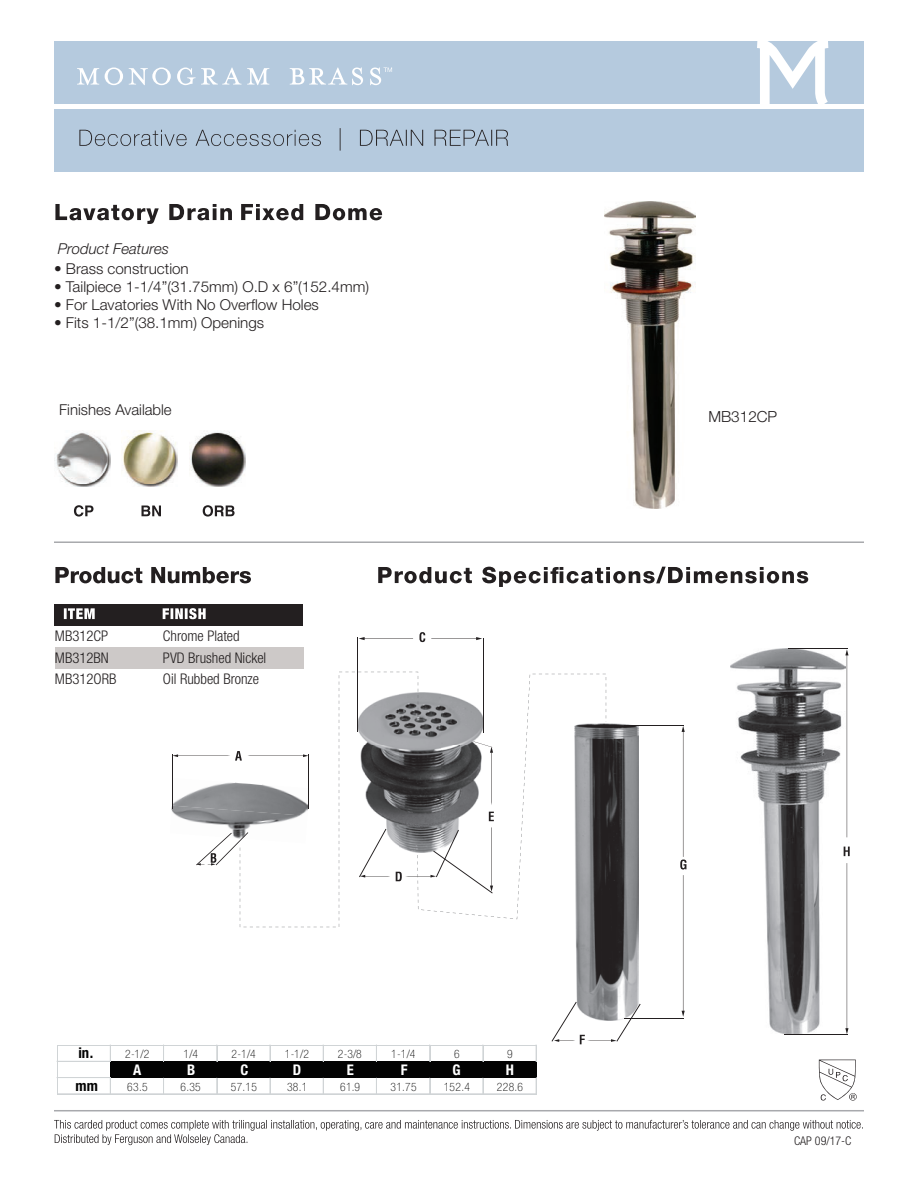
<style>
.page{position:relative;width:918px;height:1188px;background:#fff}
.page>*{position:absolute;margin:0;border:0;box-sizing:border-box;transform-origin:0 0}
.t1{font:300 15.3px "Helvetica Neue LT Std";color:#231f20}
.t2{font:300 15px "Helvetica Neue LT Std";color:#231f20}
.t3{font:italic 300 15px "Helvetica Neue LT Std";color:#231f20}
.t4{font:300 condensed 14.7px "Helvetica Neue LT Std";color:#231f20}
.t5{font:700 condensed 14.7px "Helvetica Neue LT Std";color:#fff}
.t6{font:700 condensed 14.7px "Helvetica Neue LT Std";color:#030303}
.t7{font:300 condensed 12px "Helvetica Neue LT Pro";color:#231f20}
.t8{font:100 condensed 11.55px "Helvetica Neue LT Std";letter-spacing:.03em;color:#030303}
.s1{font-weight:700;font-size:14.7px}
</style>
<div class="page">
<img style="left:730px;top:648px;width:115px;height:386px">
<img style="left:173px;top:782px;width:67px;height:24px">
<img style="left:171px;top:806px;width:69px;height:26px">
<img style="left:575px;top:723px;width:64px;height:279px">
<hr style="left:784px;top:1034px;width:64px;height:1px;background:#231f20">
<hr style="left:788px;top:648px;width:60px;height:1px;background:#231f20">
<svg style="left:845px;top:649px;width:4px;height:188px"></svg>
<svg style="left:845px;top:863px;width:4px;height:171px"></svg>
<svg style="left:680px;top:726px;width:7px;height:291px"></svg>
<svg style="left:844px;top:847px;width:6px;height:9px"></svg>
<svg style="left:552px;top:1002px;width:89px;height:42px"></svg>
<hr style="left:625px;top:725px;width:59px;height:1px;background:#231f20">
<hr style="left:624px;top:1018px;width:60px;height:1px;background:#231f20">
<svg style="left:359px;top:637px;width:54px;height:3px"></svg>
<svg style="left:431px;top:637px;width:51px;height:3px"></svg>
<svg style="left:419px;top:632px;width:6px;height:10px"></svg>
<hr style="left:357px;top:638px;width:1px;height:94px;background:#231f20">
<hr style="left:483px;top:638px;width:1px;height:94px;background:#231f20">
<hr style="left:172px;top:755px;width:1px;height:54px;background:#231f20">
<svg style="left:173px;top:751px;width:67px;height:10px"></svg>
<svg style="left:418px;top:674px;width:188px;height:245px"></svg>
<svg style="left:196px;top:832px;width:44px;height:33px"></svg>
<svg style="left:240px;top:672px;width:178px;height:255px"></svg>
<div style="left:54px;top:41px;width:810px;height:63px;background:#b5cade"></div>
<div style="left:54px;top:109px;width:810px;height:63px;background:#b5cade"></div>
<svg style="left:55px;top:204px;width:327px;height:20px"></svg>
<svg style="left:55px;top:567px;width:196px;height:16px"></svg>
<svg style="left:77px;top:68px;width:22px;height:17px"></svg>
<svg style="left:105px;top:68px;width:18px;height:17px"></svg>
<svg style="left:129px;top:68px;width:42px;height:17px"></svg>
<svg style="left:177px;top:67px;width:92px;height:18px"></svg>
<svg style="left:290px;top:67px;width:73px;height:18px"></svg>
<svg style="left:370px;top:67px;width:22px;height:18px"></svg>
<svg style="left:757px;top:41px;width:71px;height:63px"></svg>
<svg style="left:79px;top:128px;width:429px;height:23px"></svg>
<img style="left:54px;top:433px;width:56px;height:54px">
<svg style="left:74px;top:505px;width:20px;height:12px"></svg>
<img style="left:123px;top:430px;width:55px;height:57px">
<svg style="left:142px;top:506px;width:19px;height:10px"></svg>
<img style="left:190px;top:430px;width:55px;height:57px">
<svg style="left:203px;top:505px;width:32px;height:12px"></svg>
<div style="left:54px;top:604px;width:248px;height:22px;background:#231f20"></div>
<svg style="left:64px;top:608px;width:31px;height:11px"></svg>
<svg style="left:163px;top:608px;width:43px;height:11px"></svg>
<hr style="left:54px;top:1110px;width:810px;height:1px;background:#a8a9ad">
<hr style="left:54px;top:541px;width:810px;height:2px;background:#a8a9ad">
<svg style="left:54px;top:1120px;width:809px;height:25px"></svg>
<svg style="left:378px;top:567px;width:430px;height:20px"></svg>
<div style="left:55px;top:648px;width:248px;height:21px;background:#cdc9c8"></div>
<div style="left:55px;top:669px;width:248px;height:22px;background:#fff"></div>
<img style="left:605px;top:201px;width:91px;height:308px">
<svg style="left:819px;top:1060px;width:38px;height:41px"></svg>
<div style="left:110px;top:1061px;width:427px;height:17px;background:#030303"></div>
<hr style="left:57px;top:1061px;width:53px;height:1px;background:#d0d4d6">
<svg style="left:110px;top:1046px;width:1px;height:15px"></svg>
<svg style="left:163px;top:1046px;width:1px;height:15px"></svg>
<svg style="left:217px;top:1046px;width:1px;height:15px"></svg>
<svg style="left:270px;top:1046px;width:1px;height:15px"></svg>
<svg style="left:323px;top:1046px;width:1px;height:15px"></svg>
<svg style="left:376px;top:1046px;width:1px;height:15px"></svg>
<svg style="left:429px;top:1046px;width:2px;height:15px"></svg>
<svg style="left:483px;top:1046px;width:1px;height:15px"></svg>
<hr style="left:57px;top:1077px;width:53px;height:1px;background:#d0d4d6">
<hr style="left:57px;top:1078px;width:53px;height:1px;background:#d0d4d6">
<hr style="left:57px;top:1045px;width:1px;height:50px;background:#d0d4d6">
<svg style="left:110px;top:1078px;width:1px;height:16px"></svg>
<svg style="left:163px;top:1078px;width:2px;height:16px"></svg>
<svg style="left:217px;top:1078px;width:1px;height:16px"></svg>
<svg style="left:270px;top:1078px;width:1px;height:16px"></svg>
<svg style="left:323px;top:1078px;width:1px;height:16px"></svg>
<svg style="left:376px;top:1078px;width:1px;height:16px"></svg>
<svg style="left:429px;top:1078px;width:2px;height:16px"></svg>
<svg style="left:483px;top:1078px;width:1px;height:16px"></svg>
<hr style="left:57px;top:1045px;width:480px;height:1px;background:#d0d4d6">
<svg style="left:536px;top:1046px;width:1px;height:16px"></svg>
<svg style="left:536px;top:1077px;width:1px;height:17px"></svg>
<hr style="left:57px;top:1094px;width:480px;height:1px;background:#d0d4d6">
<p class="t3" style="left:58px;top:240px;width:113px">Product Features</p>
<p class="t2" style="left:54px;top:259px;width:136px">• Brass construction</p>
<p class="t2" style="left:54px;top:277px;width:317px">• Tailpiece 1-1/4”(31.75mm) O.D x 6”(152.4mm)</p>
<p class="t2" style="left:54px;top:295px;width:266px">• For Lavatories With No Overflow Holes</p>
<p class="t2" style="left:54px;top:313px;width:212px">• Fits 1-1/2”(38.1mm) Openings</p>
<p class="t2" style="left:59px;top:400px;width:114px">Finishes Available</p>
<p class="t4" style="left:55px;top:628px;width:55px">MB312CP</p>
<p class="t4" style="left:163px;top:628px;width:78px">Chrome Plated</p>
<p class="t4" style="left:55px;top:649px;width:55px">MB312BN</p>
<p class="t4" style="left:163px;top:649px;width:105px">PVD Brushed Nickel</p>
<p class="t4" style="left:55px;top:671px;width:63px">MB312ORB</p>
<p class="t4" style="left:163px;top:671px;width:98px">Oil Rubbed Bronze</p>
<p class="t8" style="left:79px;top:1048px;width:72px"><span class="s1">in.</span> 2-1/2</p>
<p class="t8" style="left:184px;top:1048px;width:16px">1/4</p>
<p class="t8" style="left:232px;top:1048px;width:26px">2-1/4</p>
<p class="t8" style="left:285px;top:1048px;width:26px">1-1/2</p>
<p class="t8" style="left:338px;top:1048px;width:25px">2-3/8</p>
<p class="t8" style="left:391px;top:1048px;width:26px">1-1/4</p>
<p class="t8" style="left:454px;top:1048px;width:7px">6</p>
<p class="t8" style="left:507px;top:1048px;width:7px">9</p>
<p class="t5" style="left:133px;top:1060px;width:10px">A</p>
<p class="t5" style="left:187px;top:1060px;width:10px">B</p>
<p class="t5" style="left:240px;top:1060px;width:9px">C</p>
<p class="t5" style="left:293px;top:1060px;width:10px">D</p>
<p class="t5" style="left:347px;top:1060px;width:9px">E</p>
<p class="t5" style="left:401px;top:1060px;width:8px">F</p>
<p class="t5" style="left:453px;top:1060px;width:10px">G</p>
<p class="t5" style="left:506px;top:1060px;width:10px">H</p>
<p class="t6" style="left:76px;top:1077px;width:24px">mm</p>
<p class="t8" style="left:127px;top:1080px;width:22px">63.5</p>
<p class="t8" style="left:181px;top:1080px;width:22px">6.35</p>
<p class="t8" style="left:231px;top:1080px;width:28px">57.15</p>
<p class="t8" style="left:287px;top:1080px;width:22px">38.1</p>
<p class="t8" style="left:340px;top:1080px;width:21px">61.9</p>
<p class="t8" style="left:390px;top:1080px;width:28px">31.75</p>
<p class="t8" style="left:444px;top:1080px;width:28px">152.4</p>
<p class="t8" style="left:497px;top:1080px;width:28px">228.6</p>
<p class="t1" style="left:708px;top:407px;width:70px">MB312CP</p>
<p class="t7" style="left:794px;top:1133px;width:59px">CAP 09/17-C</p>
</div>
